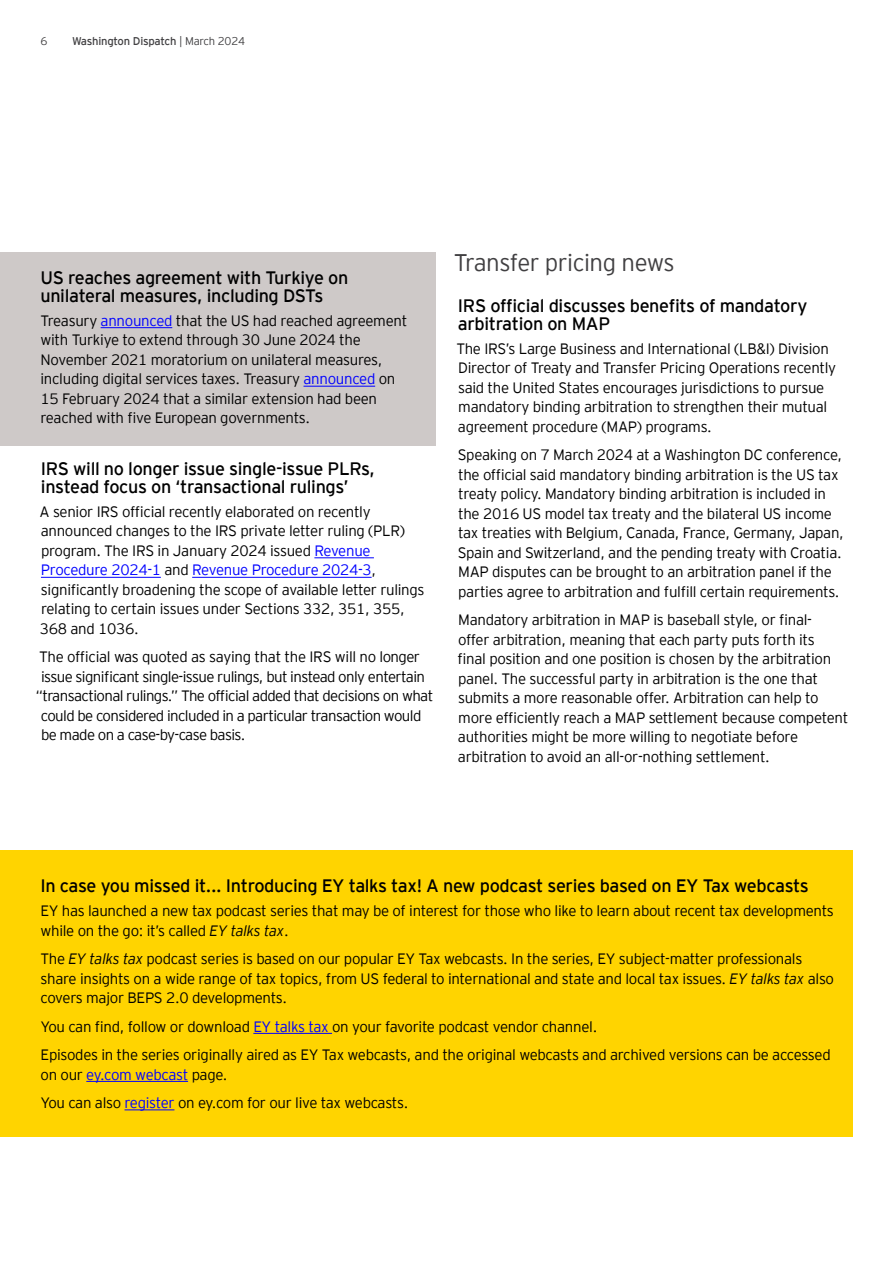
<style>
.page{position:relative;width:893px;height:1263px;background:#fff}
.page>*{position:absolute;margin:0;border:0;box-sizing:border-box;transform-origin:0 0}
.t1{font:300 24px "EY Interstate";letter-spacing:-.02em;color:#414042}
.t2{font:18px/18px "EY Interstate";letter-spacing:-.02em;color:#000}
.t3{font:300 15px/19.5px "EY Interstate";letter-spacing:-.02em;color:#000}
.t4{font:300 15px "EY Interstate";letter-spacing:-.04em;color:#000}
.t5{font:11.25px "EY Interstate";letter-spacing:-.02em;color:#414042}
.t6{font:300 11.25px "EY Interstate";color:#414042}
.s1{font-weight:300}
.s2{color:#00f}
.s3{font-style:italic}
</style>
<div class="page">
<hr style="left:314px;top:557px;width:60px;height:1px;background:#00f">
<hr style="left:41px;top:577px;width:120px;height:1px;background:#00f">
<hr style="left:192px;top:577px;width:180px;height:1px;background:#00f">
<div style="left:0;top:850px;width:852px;height:287px;background:#ffd400"></div>
<hr style="left:253px;top:1033px;width:79px;height:1px;background:#00f">
<hr style="left:86px;top:1081px;width:102px;height:1px;background:#00f">
<hr style="left:125px;top:1109px;width:49px;height:1px;background:#00f">
<div style="left:0;top:252px;width:435px;height:194px;background:#cec9c8"></div>
<hr style="left:101px;top:327px;width:71px;height:1px;background:#00f">
<hr style="left:303px;top:386px;width:72px;height:1px;background:#00f">
<p class="t6" style="left:40px;top:33px;width:8px">6</p>
<p class="t5" style="left:72px;top:33px;width:175px">Washington Dispatch <span class="s1">| March 2024</span></p>
<p class="t2" style="left:40px;top:267px;width:309px">US reaches agreement with Turkiye on unilateral measures, including DSTs</p>
<p class="t3" style="left:40px;top:310px;width:368px">Treasury <span class="s2">announced</span> that the US had reached agreement with Turkiye to extend through 30 June 2024 the November 2021 moratorium on unilateral measures, including digital services taxes. Treasury <span class="s2">announced</span> on 15 February 2024 that a similar extension had been reached with five European governments.</p>
<p class="t2" style="left:41px;top:458px;width:336px">IRS will no longer issue single-issue PLRs, instead focus on ‘transactional rulings’</p>
<p class="t3" style="left:40px;top:501px;width:386px">A senior IRS official recently elaborated on recently announced changes to the IRS private letter ruling (PLR) program. The IRS in January 2024 issued <span class="s2">Revenue Procedure 2024-1</span> and <span class="s2">Revenue Procedure 2024-3</span>, significantly broadening the scope of available letter rulings relating to certain issues under Sections 332, 351, 355, 368 and 1036.</p>
<p class="t3" style="left:39px;top:646px;width:382px">The official was quoted as saying that the IRS will no longer</p>
<p class="t4" style="left:41px;top:666px;width:386px">issue significant single-issue rulings, but instead only entertain</p>
<p class="t4" style="left:36px;top:685px;width:399px">“transactional rulings.” The official added that decisions on what</p>
<p class="t4" style="left:41px;top:705px;width:382px">could be considered included in a particular transaction would</p>
<p class="t4" style="left:41px;top:724px;width:206px">be made on a case-by-case basis.</p>
<h1 class="t1" style="left:454px;top:246px;width:222px">Transfer pricing news</h1>
<p class="t2" style="left:458px;top:295px;width:351px">IRS official discusses benefits of mandatory arbitration on MAP</p>
<p class="t3" style="left:456px;top:338px;width:381px">The IRS’s Large Business and International (LB&amp;I) Division Director of Treaty and Transfer Pricing Operations recently said the United States encourages jurisdictions to pursue mandatory binding arbitration to strengthen their mutual agreement procedure (MAP) programs.</p>
<p class="t3" style="left:458px;top:444px;width:388px">Speaking on 7 March 2024 at a Washington DC conference, the official said mandatory binding arbitration is the US tax treaty policy. Mandatory binding arbitration is included in the 2016 US model tax treaty and the bilateral US income tax treaties with Belgium, Canada, France, Germany, Japan, Spain and Switzerland, and the pending treaty with Croatia.<br>MAP disputes can be brought to an arbitration panel if the parties agree to arbitration and fulfill certain requirements.</p>
<p class="t3" style="left:458px;top:609px;width:392px">Mandatory arbitration in MAP is baseball style, or final-<br>offer arbitration, meaning that each party puts forth its<br>final position and one position is chosen by the arbitration panel. The successful party in arbitration is the one that submits a more reasonable offer. Arbitration can help to more efficiently reach a MAP settlement because competent authorities might be more willing to negotiate before arbitration to avoid an all-or-nothing settlement.</p>
<p class="t2" style="left:40px;top:875px;width:770px">In case you missed it... Introducing EY talks tax! A new podcast series based on EY Tax webcasts</p>
<p class="t3" style="left:40px;top:900px;width:795px">EY has launched a new tax podcast series that may be of interest for those who like to learn about recent tax developments while on the go: it’s called <span class="s3">EY talks tax</span>.</p>
<p class="t3" style="left:40px;top:948px;width:795px">The <span class="s3">EY talks tax</span> podcast series is based on our popular EY Tax webcasts. In the series, EY subject-matter professionals share insights on a wide range of tax topics, from US federal to international and state and local tax issues. <span class="s3">EY talks tax</span> also covers major BEPS 2.0 developments.</p>
<p class="t3" style="left:40px;top:1011px;width:792px;line-height:28.5px">You can find, follow or download <span class="s2">EY talks tax</span> on your favorite podcast vendor channel.<br>Episodes in the series originally aired as EY Tax webcasts, and the original webcasts and archived versions can be accessed</p>
<p class="t3" style="left:40px;top:1059px;width:369px;line-height:28.5px">on our <span class="s2">ey.com webcast</span> page.<br>You can also <span class="s2">register</span> on ey.com for our live tax webcasts.</p>
</div>
